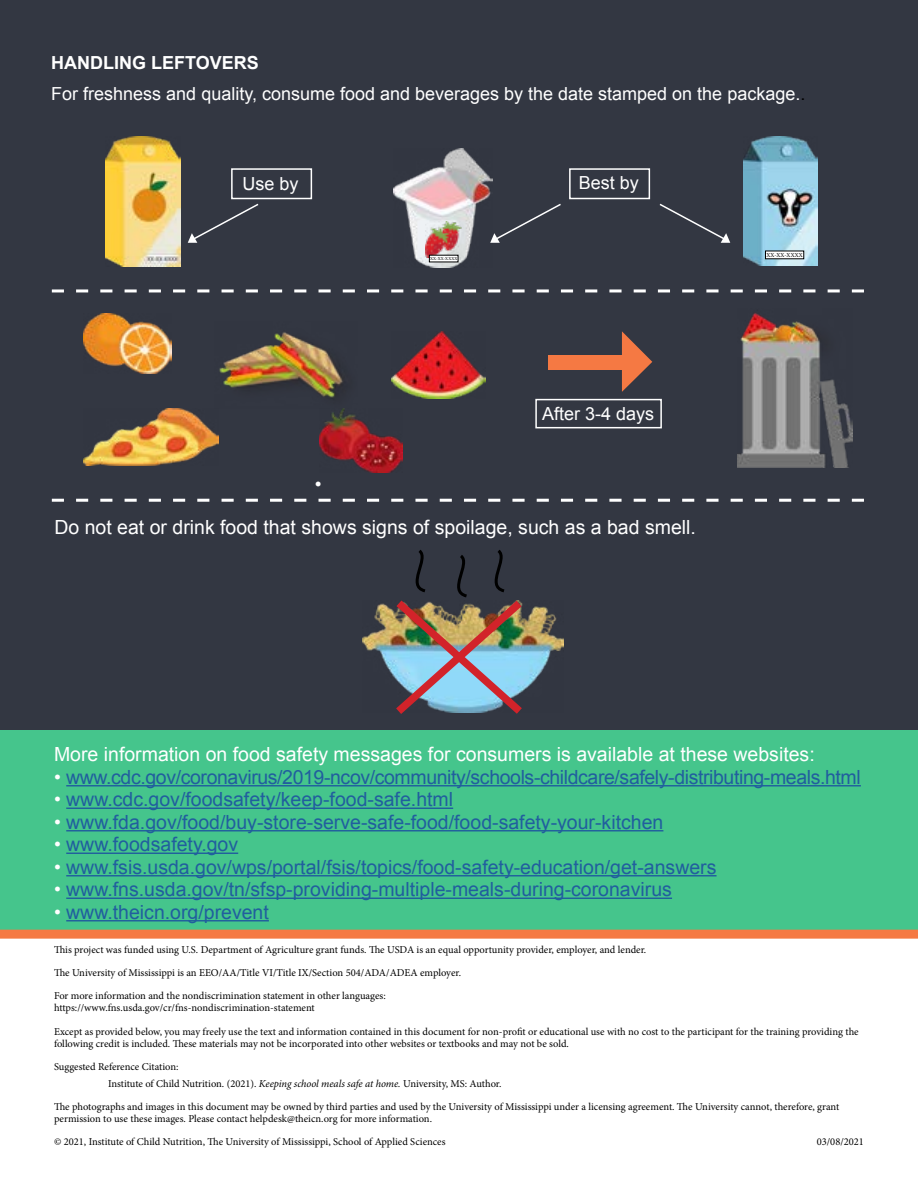
<style>
.page{position:relative;width:918px;height:1188px;background:#fff}
.page>*{position:absolute;margin:0;border:0;box-sizing:border-box;transform-origin:0 0}
.t1{font:19.5px "Arial";color:#215e9e}
.t2{font:19.5px "Arial";color:#fff}
.t3{font:19.5px "Arial";letter-spacing:-.02em;color:#215e9e}
.t4{font:18px/30.6px "Arial";color:#fff}
.t5{font:10.5px/12.6px "Minion Pro";letter-spacing:-.005em;color:#000}
.t6{font:6px "Minion Pro";letter-spacing:.025em;color:#000}
.t7{font:4.5px "Minion Pro";letter-spacing:.025em;color:#000}
.s1{font-weight:700}
.s2{color:#000}
.s3{color:#fff}
.s4{font-style:italic}
</style>
<div class="page">
<div style="left:0;top:0;width:918px;height:496px;background:#333742"></div>
<div style="left:0;top:496px;width:918px;height:239px;background:#333742"></div>
<div style="left:0;top:730px;width:918px;height:200px;background:#45c58c"></div>
<hr style="left:66px;top:785px;width:795px;height:1px;background:#215e9e">
<hr style="left:66px;top:808px;width:387px;height:1px;background:#215e9e">
<hr style="left:66px;top:830px;width:597px;height:1px;background:#215e9e">
<hr style="left:66px;top:853px;width:172px;height:1px;background:#215e9e">
<hr style="left:66px;top:875px;width:651px;height:1px;background:#215e9e">
<hr style="left:66px;top:898px;width:606px;height:1px;background:#215e9e">
<hr style="left:66px;top:920px;width:203px;height:1px;background:#215e9e">
<img style="left:219px;top:332px;width:126px;height:77px">
<div style="left:0;top:930px;width:918px;height:9px;background:#f57943"></div>
<svg style="left:622px;top:331px;width:30px;height:61px"></svg>
<div style="left:548px;top:355px;width:75px;height:15px;background:#f57943"></div>
<img style="left:105px;top:136px;width:76px;height:130px">
<img style="left:744px;top:137px;width:74px;height:128px">
<img style="left:83px;top:314px;width:88px;height:59px">
<img style="left:83px;top:409px;width:135px;height:57px">
<img style="left:737px;top:313px;width:116px;height:154px">
<img style="left:394px;top:148px;width:99px;height:119px">
<img style="left:425px;top:222px;width:37px;height:35px">
<div style="left:231px;top:168px;width:81px;height:31px;border:2px solid #fff"></div>
<div style="left:569px;top:168px;width:81px;height:31px;border:2px solid #fff"></div>
<svg style="left:490px;top:202px;width:71px;height:41px"></svg>
<svg style="left:188px;top:203px;width:71px;height:40px"></svg>
<svg style="left:659px;top:203px;width:71px;height:40px"></svg>
<img style="left:319px;top:409px;width:84px;height:64px">
<img style="left:391px;top:331px;width:94px;height:68px">
<img style="left:362px;top:603px;width:201px;height:82px">
<img style="left:388px;top:550px;width:142px;height:164px">
<div style="left:765px;top:251px;width:39px;height:8px;background:#fff"></div>
<div style="left:429px;top:255px;width:29px;height:7px;background:#fff"></div>
<svg style="left:52px;top:499px;width:812px;height:3px"></svg>
<svg style="left:52px;top:289px;width:812px;height:3px"></svg>
<div style="left:535px;top:399px;width:127px;height:29px;border:2px solid #fff"></div>
<h2 class="t4" style="left:51px;top:48px;width:756px"><span class="s1">HANDLING LEFTOVERS<br></span>For freshness and quality, consume food and beverages by the date stamped on the package.<span class="s2">.</span></h2>
<h2 class="t4" style="left:242px;top:169px;width:58px">Use by</h2>
<h2 class="t4" style="left:579px;top:167px;width:62px">Best by</h2>
<h1 class="t2" style="left:315px;top:471px;width:8px">•</h1>
<p class="t7" style="left:430px;top:255px;width:29px">XX-XX-XXXX</p>
<h2 class="t4" style="left:542px;top:398px;width:114px">After 3-4 days</h2>
<h1 class="t2" style="left:54px;top:514px;width:643px">Do not eat or drink food that shows signs of spoilage, such as a bad smell.</h1>
<p class="t6" style="left:766px;top:251px;width:38px">XX-XX-XXXX</p>
<h1 class="t2" style="left:54px;top:742px;width:762px">More information on food safety messages for consumers is available at these websites:</h1>
<h1 class="t3" style="left:54px;top:764px;width:808px"><span class="s3">•</span> www.cdc.gov/coronavirus/2019-ncov/community/schools-childcare/safely-distributing-meals.html</h1>
<h1 class="t1" style="left:54px;top:787px;width:401px"><span class="s3">•</span> www.cdc.gov/foodsafety/keep-food-safe.html</h1>
<h1 class="t1" style="left:54px;top:809px;width:611px"><span class="s3">•</span> www.fda.gov/food/buy-store-serve-safe-food/food-safety-your-kitchen</h1>
<h1 class="t1" style="left:54px;top:832px;width:186px"><span class="s3">•</span> www.foodsafety.gov</h1>
<h1 class="t1" style="left:54px;top:854px;width:664px"><span class="s3">•</span> www.fsis.usda.gov/wps/portal/fsis/topics/food-safety-education/get-answers</h1>
<h1 class="t1" style="left:54px;top:877px;width:620px"><span class="s3">•</span> www.fns.usda.gov/tn/sfsp-providing-multiple-meals-during-coronavirus</h1>
<h1 class="t1" style="left:54px;top:899px;width:216px"><span class="s3">•</span> www.theicn.org/prevent</h1>
<p class="t5" style="left:54px;top:938px;width:594px;line-height:23.1px">This project was funded using U.S. Department of Agriculture grant funds. The USDA is an equal opportunity provider, employer, and lender.<br>The University of Mississippi is an EEO/AA/Title VI/Title IX/Section 504/ADA/ADEA employer.</p>
<p class="t5" style="left:54px;top:989px;width:333px">For more information and the nondiscrimination statement in other languages: https://www.fns.usda.gov/cr/fns-nondiscrimination-statement</p>
<p class="t5" style="left:54px;top:1025px;width:806px">Except as provided below, you may freely use the text and information contained in this document for non-profit or educational use with no cost to the participant for the training providing the following credit is included. These materials may not be incorporated into other websites or textbooks and may not be sold.</p>
<p class="t5" style="left:108px;top:1059px;width:395px;line-height:16.5px;text-indent:-54px">Suggested Reference Citation:<br>Institute of Child Nutrition. (2021). <span class="s4">Keeping school meals safe at home.</span> University, MS: Author.</p>
<p class="t5" style="left:54px;top:1100px;width:787px">The photographs and images in this document may be owned by third parties and used by the University of Mississippi under a licensing agreement. The University cannot, therefore, grant permission to use these images. Please contact helpdesk@theicn.org for more information.</p>
<p class="t5" style="left:54px;top:1136px;width:393px">© 2021, Institute of Child Nutrition, The University of Mississippi, School of Applied Sciences</p>
<p class="t5" style="left:817px;top:1136px;width:49px">03/08/2021</p>
</div>
